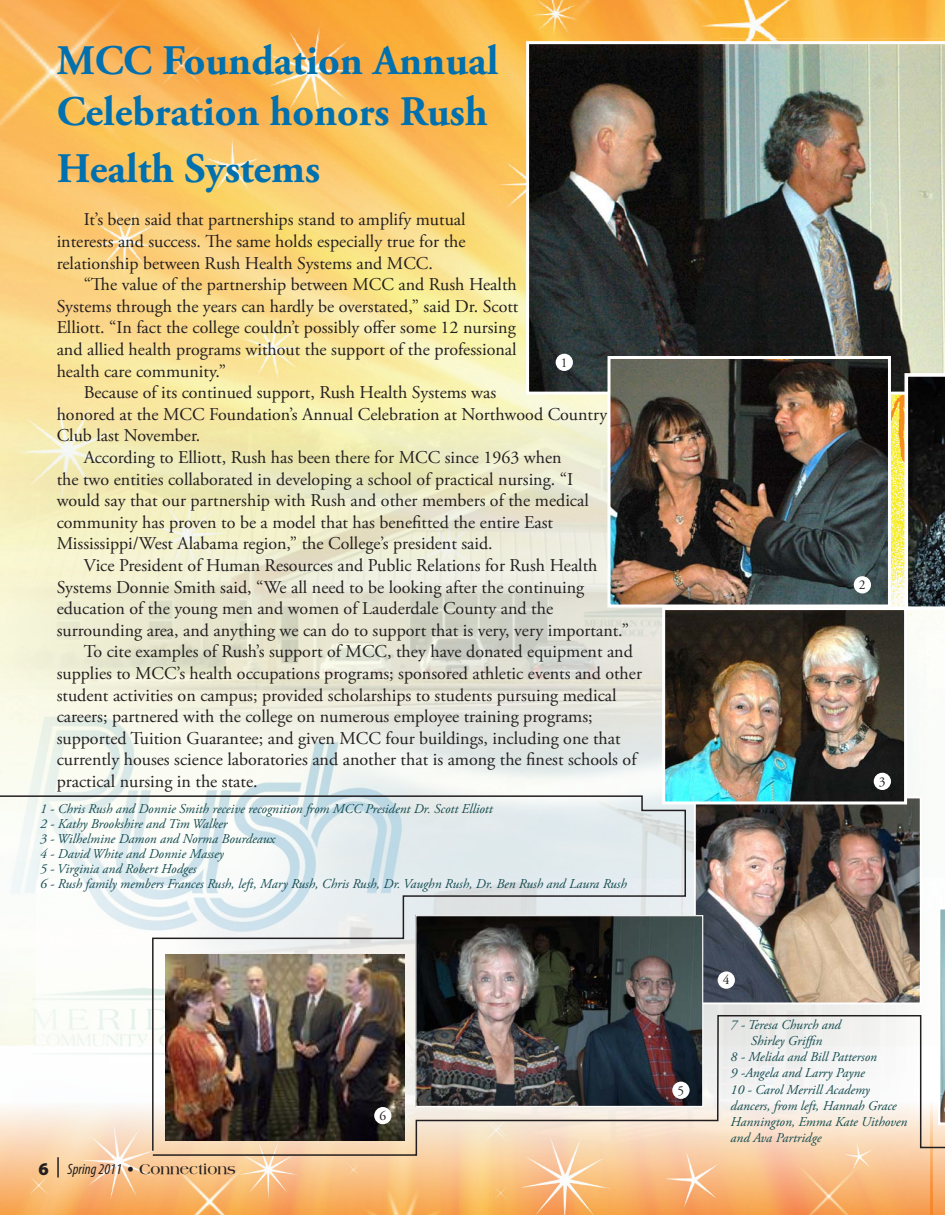
<style>
.page{position:relative;width:945px;height:1215px;background:#fff}
.page>*{position:absolute;margin:0;border:0;box-sizing:border-box;transform-origin:0 0}
.t1{font:700 42px/50.4px "Adobe Garamond Pro";color:#0070af}
.t2{font:18px/21.6px "Adobe Garamond Pro";color:#231f20;text-align:justify}
.t3{font:700 15px "Americana";color:#231f20}
.t4{font:italic 13.5px/15px "Adobe Garamond Pro";color:#134b4f}
.t5{font:13.5px "Adobe Garamond Pro";color:#231f20}
.s1{font-family:"Myriad Pro";font-weight:900;font-size:18px}
.s2{font-family:"Myriad Pro";font-weight:400;font-style:italic;font-stretch:condensed}
.s3{font-weight:400}
</style>
<div class="page">
<img style="left:0;top:1161px;width:930px;height:54px">
<img style="left:0;top:0;width:945px;height:402px">
<img style="left:37px;top:39px;width:908px;height:363px">
<img style="left:0;top:402px;width:930px;height:759px">
<img style="left:930px;top:1157px;width:15px;height:58px">
<hr style="left:57px;top:1157px;width:2px;height:21px;background:#231f20">
<img style="left:526px;top:41px;width:419px;height:354px">
<img style="left:612px;top:360px;width:275px;height:244px">
<div style="left:608px;top:356px;width:283px;height:252px;border:3px solid #fff"></div>
<svg style="left:905px;top:373px;width:40px;height:237px;background:#383b3d"></svg>
<img style="left:697px;top:800px;width:222px;height:201px">
<div style="left:694px;top:797px;width:228px;height:207px;border:2px solid #fff"></div>
<img style="left:666px;top:611px;width:237px;height:189px">
<div style="left:662px;top:607px;width:245px;height:197px;border:3px solid #fff"></div>
<img style="left:687px;top:917px;width:14px;height:97px">
<svg style="left:151px;top:1014px;width:794px;height:143px"></svg>
<img style="left:0;top:795px;width:687px;height:357px">
<div style="left:556px;top:354px;width:17px;height:17px;background:#fff;border-radius:50%"></div>
<div style="left:854px;top:576px;width:17px;height:17px;background:#fff;border-radius:50%"></div>
<svg style="left:938px;top:909px;width:7px;height:216px"></svg>
<div style="left:874px;top:773px;width:17px;height:17px;background:#fff;border-radius:50%"></div>
<div style="left:718px;top:971px;width:17px;height:18px;background:#fff;border-radius:50%"></div>
<div style="left:672px;top:1082px;width:18px;height:17px;background:#fff;border-radius:50%"></div>
<div style="left:374px;top:1107px;width:18px;height:17px;background:#fff;border-radius:50%"></div>
<h1 class="t1" style="left:57px;top:36px;width:443px">MCC Foundation Annual<br>Celebration honors Rush</h1>
<h1 class="t1" style="left:57px;top:144px;width:265px">Health Systems</h1>
<p class="t2" style="left:57px;top:210px;width:410px;text-indent:27px">It’s been said that partnerships stand to amplify mutual interests and success. The same holds especially true for the relationship between Rush Health Systems and MCC.</p>
<p class="t2" style="left:57px;top:274px;width:463px;text-align:left;text-indent:27px">“The value of the partnership between MCC and Rush Health Systems through the years can hardly be overstated,” said Dr. Scott Elliott. “In fact the college couldn’t possibly offer some 12 nursing and allied health programs without the support of the professional health care community.”</p>
<p class="t2" style="left:84px;top:382px;width:414px">Because of its continued support, Rush Health Systems was</p>
<p class="t2" style="left:57px;top:404px;width:552px">honored at the MCC Foundation’s Annual Celebration at Northwood Country</p>
<p class="t2" style="left:57px;top:426px;width:145px">Club last November.</p>
<p class="t2" style="left:84px;top:447px;width:479px">According to Elliott, Rush has been there for MCC since 1963 when</p>
<p class="t2" style="left:57px;top:469px;width:518px">the two entities collaborated in developing a school of practical nursing. “I</p>
<p class="t2" style="left:57px;top:490px;width:534px">would say that our partnership with Rush and other members of the medical</p>
<p class="t2" style="left:57px;top:512px;width:498px">community has proven to be a model that has benefitted the entire East</p>
<p class="t2" style="left:57px;top:534px;width:438px">Mississippi/West Alabama region,” the College’s president said.</p>
<p class="t2" style="left:84px;top:555px;width:515px">Vice President of Human Resources and Public Relations for Rush Health</p>
<p class="t2" style="left:57px;top:577px;width:529px">Systems Donnie Smith said, “We all need to be looking after the continuing</p>
<p class="t2" style="left:57px;top:598px;width:498px">education of the young men and women of Lauderdale County and the</p>
<p class="t2" style="left:57px;top:620px;width:574px">surrounding area, and anything we can do to support that is very, very important.”</p>
<p class="t2" style="left:84px;top:642px;width:551px">To cite examples of Rush’s support of MCC, they have donated equipment and</p>
<p class="t2" style="left:57px;top:663px;width:587px">supplies to MCC’s health occupations programs; sponsored athletic events and other</p>
<p class="t2" style="left:57px;top:685px;width:561px">student activities on campus; provided scholarships to students pursuing medical</p>
<p class="t2" style="left:57px;top:706px;width:538px">careers; partnered with the college on numerous employee training programs;</p>
<p class="t2" style="left:57px;top:728px;width:565px">supported Tuition Guarantee; and given MCC four buildings, including one that</p>
<p class="t2" style="left:57px;top:750px;width:581px">currently houses science laboratories and another that is among the finest schools of</p>
<p class="t2" style="left:57px;top:771px;width:202px">practical nursing in the state.</p>
<p class="t4" style="left:40px;top:802px;width:588px">1 - Chris Rush and Donnie Smith receive recognition from MCC President Dr. Scott Elliott<br>2 - Kathy Brookshire and Tim Walker<br>3 - Wilhelmine Damon and Norma Bourdeaux<br>4 - David White and Donnie Massey<br>5 - Virginia and Robert Hodges<br>6 - Rush family members Frances Rush, left, Mary Rush, Chris Rush, Dr. Vaughn Rush, Dr. Ben Rush and Laura Rush</p>
<p class="t5" style="left:561px;top:354px;width:8px">1</p>
<p class="t3" style="left:39px;top:1161px;width:199px"><span class="s1">6</span> <span class="s2">Spring 2011</span> <span class="s3">•</span> Connections</p>
<p class="t5" style="left:379px;top:1108px;width:8px">6</p>
<p class="t5" style="left:677px;top:1082px;width:8px">5</p>
<p class="t5" style="left:723px;top:972px;width:8px">4</p>
<p class="t5" style="left:859px;top:577px;width:8px">2</p>
<p class="t5" style="left:879px;top:773px;width:8px">3</p>
<p class="t4" style="left:731px;top:1017px;width:112px">7 - Teresa Church and</p>
<p class="t4" style="left:751px;top:1034px;width:73px">Shirley Griffin</p>
<p class="t4" style="left:731px;top:1050px;width:148px">8 - Melida and Bill Patterson</p>
<p class="t4" style="left:731px;top:1066px;width:136px">9 -Angela and Larry Payne</p>
<p class="t4" style="left:731px;top:1082px;width:141px">10 - Carol Merrill Academy</p>
<p class="t4" style="left:731px;top:1098px;width:168px">dancers, from left, Hannah Grace</p>
<p class="t4" style="left:731px;top:1115px;width:178px">Hannington, Emma Kate Uithoven</p>
<p class="t4" style="left:731px;top:1131px;width:92px">and Ava Partridge</p>
</div>
